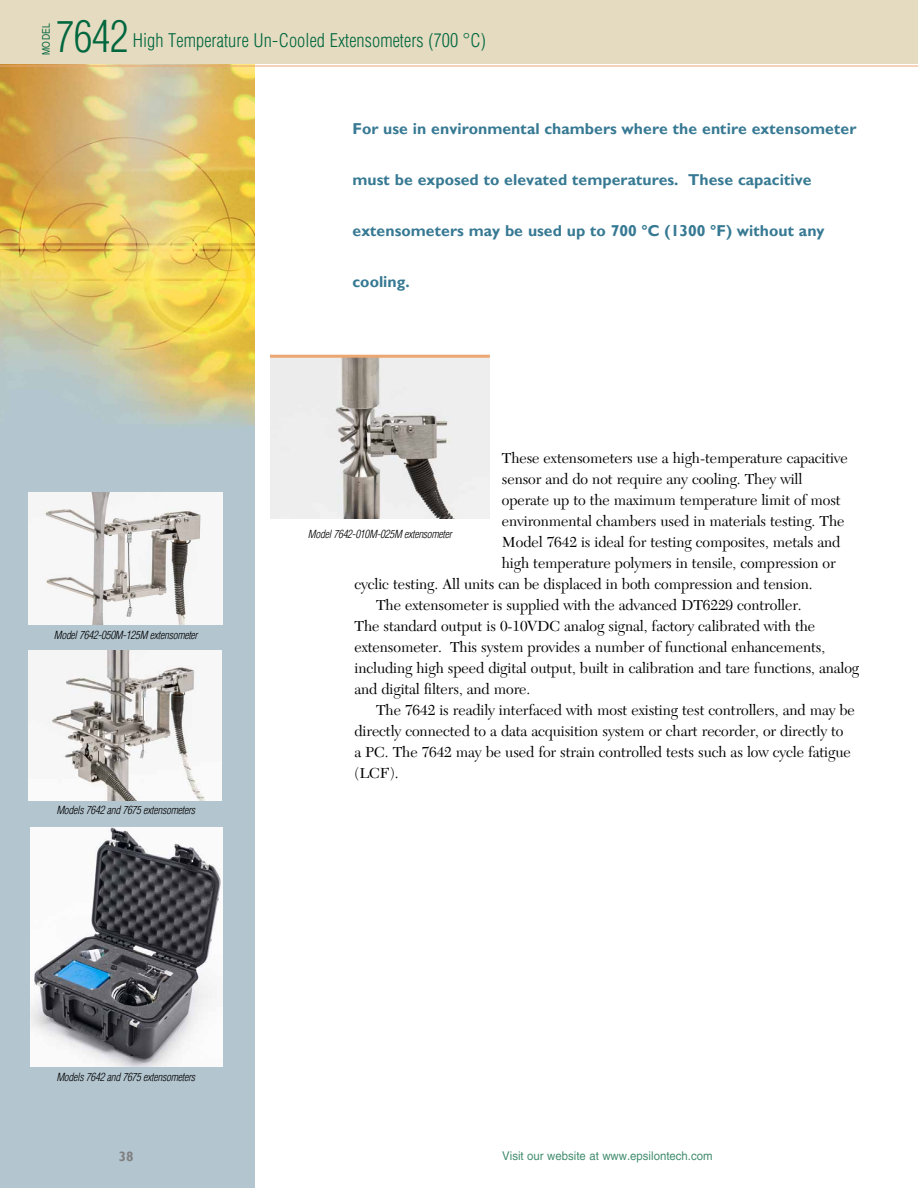
<style>
.page{position:relative;width:918px;height:1188px;background:#fff}
.page>*{position:absolute;margin:0;border:0;box-sizing:border-box;transform-origin:0 0}
.product_heads{font:300 condensed 42px "Helvetica LT Pro";color:#00673e}
.product_heads-2{font:300 condensed 18.3px "Helvetica LT Pro";letter-spacing:.005em;color:#00673e}
.lead_in_blurb{font:700 15.75px "Gill Sans MT Pro";color:#377993}
.body{font:15.15px/21px "New Caledonia LT Std";letter-spacing:-.005em;color:#000}
.t1{font:700 13.5px "Gill Sans MT Pro";color:#808081}
.t2{font:12px "Helvetica LT Pro";color:#00673e;scale:.95 1}
.captions{font:italic 300 condensed 10.8px "Helvetica LT Pro";letter-spacing:-.02em;color:#000}
.t3{font:condensed 10.5px "Helvetica LT Pro";letter-spacing:.03em;color:#00673e}
</style>
<div class="page">
<img style="left:0;top:64px;width:254px;height:1124px">
<div style="left:0;top:0;width:918px;height:64px;background:#e5dbc1"></div>
<hr style="left:0;top:66px;width:918px;height:1px;background:#eba671">
<img style="left:29px;top:492px;width:194px;height:132px">
<img style="left:29px;top:651px;width:193px;height:150px">
<img style="left:30px;top:827px;width:193px;height:240px">
<img style="left:270px;top:358px;width:220px;height:161px">
<hr style="left:270px;top:355px;width:220px;height:3px;background:#eba671">
<p class="product_heads" style="left:56px;top:11px;width:75px">7642</p>
<p class="product_heads-2" style="left:133px;top:28px;width:355px">High Temperature Un-Cooled Extensometers (700 °C)</p>
<p class="t3" style="left:40px;top:55px;width:33px;rotate:-90deg">MODEL</p>
<p class="captions" style="left:54px;top:628px;width:145px">Model 7642-050M-125M extensometer</p>
<p class="captions" style="left:56px;top:804px;width:140px">Models 7642 and 7675 extensometers</p>
<p class="captions" style="left:56px;top:1070px;width:140px">Models 7642 and 7675 extensometers</p>
<p class="lead_in_blurb" style="left:352px;top:119px;width:505px">For use in environmental chambers where the entire extensometer</p>
<p class="lead_in_blurb" style="left:352px;top:170px;width:461px">must be exposed to elevated temperatures. These capacitive</p>
<p class="lead_in_blurb" style="left:352px;top:221px;width:474px">extensometers may be used up to 700 °C (1300 °F) without any</p>
<p class="lead_in_blurb" style="left:352px;top:272px;width:59px">cooling.</p>
<p class="body" style="left:502px;top:448px;width:348px">These extensometers use a high-temperature capacitive</p>
<p class="body" style="left:502px;top:469px;width:302px">sensor and do not require any cooling. They will</p>
<p class="body" style="left:502px;top:490px;width:340px">operate up to the maximum temperature limit of most</p>
<p class="body" style="left:502px;top:511px;width:344px">environmental chambers used in materials testing. The</p>
<p class="body" style="left:502px;top:532px;width:340px">Model 7642 is ideal for testing composites, metals and</p>
<p class="body" style="left:502px;top:553px;width:335px">high temperature polymers in tensile, compression or</p>
<p class="body" style="left:355px;top:574px;width:460px">cyclic testing. All units can be displaced in both compression and tension.</p>
<p class="body" style="left:355px;top:595px;width:506px;text-indent:22px">The extensometer is supplied with the advanced DT6229 controller.<br>The standard output is 0-10VDC analog signal, factory calibrated with the extensometer. This system provides a number of functional enhancements, including high speed digital output, built in calibration and tare functions, analog and digital filters, and more.</p>
<p class="body" style="left:355px;top:700px;width:502px;text-indent:22px">The 7642 is readily interfaced with most existing test controllers, and may be directly connected to a data acquisition system or chart recorder, or directly to<br>a PC. The 7642 may be used for strain controlled tests such as low cycle fatigue (LCF).</p>
<p class="captions" style="left:308px;top:527px;width:145px">Model 7642-010M-025M extensometer</p>
<p class="t1" style="left:119px;top:1148px;width:16px">38</p>
<p class="t2" style="left:502px;top:1149px;width:223px">Visit our website at www.epsilontech.com</p>
</div>
